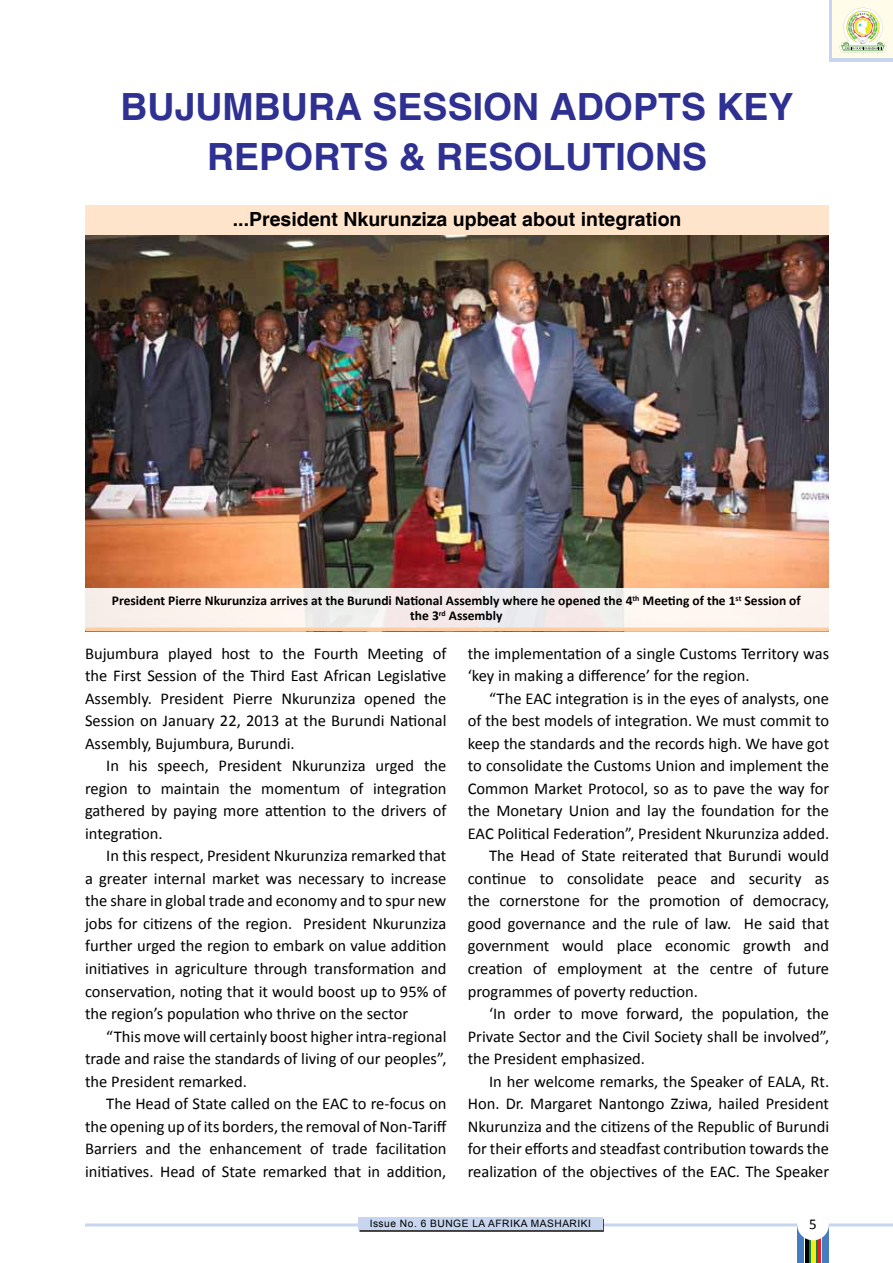
<style>
.page{position:relative;width:893px;height:1263px;background:#fff}
.page>*{position:absolute;margin:0;border:0;box-sizing:border-box;transform-origin:0 0}
.t1{font:700 37.5px/49.5px "Helvetica";color:#2e3092;text-align:center}
.t2{font:700 19.5px "Helvetica";color:#000}
.t3{font:16.5px/22.5px "Calibri";color:#000;text-align:justify}
.t4{font:15px "Calibri";color:#000}
.t5{font:700 13.5px/15px "Calibri";color:#000;text-align:center}
.t6{font:10.2px "Arial";letter-spacing:.05em;color:#000}
</style>
<div class="page">
<hr style="left:85px;top:1223px;width:808px;height:3px;background:#c7d6ee">
<div style="left:360px;top:1219px;width:244px;height:13px;background:#404040"></div>
<div style="left:358px;top:1217px;width:245px;height:13px;background:#c7d6ee"></div>
<hr style="left:816px;top:1226px;width:4px;height:37px;background:#ed1d24">
<svg style="left:810px;top:1240px;width:6px;height:23px"></svg>
<hr style="left:806px;top:1226px;width:3px;height:37px;background:#000">
<div style="left:797px;top:1226px;width:6px;height:37px;background:#457dc0"></div>
<div style="left:823px;top:1226px;width:6px;height:37px;background:#457dc0"></div>
<hr style="left:816px;top:1226px;width:2px;height:37px;background:#0d8442">
<hr style="left:809px;top:1226px;width:1px;height:37px;background:#0d8442">
<div style="left:797px;top:1208px;width:32px;height:32px;background:#fff;border-radius:50%"></div>
<div style="left:829px;top:0;width:64px;height:62px;background:#c7d6ee"></div>
<div style="left:832px;top:0;width:61px;height:58px;background:#fffde9"></div>
<svg style="left:839px;top:8px;width:48px;height:44px"></svg>
<img style="left:85px;top:235px;width:744px;height:353px">
<div style="left:85px;top:206px;width:744px;height:29px;background:#fee4cb"></div>
<div style="left:85px;top:588px;width:744px;height:41px;background:linear-gradient(to right,#f6eeeb,#f9f2ef)"></div>
<svg style="left:85px;top:627px;width:744px;height:4px;background:#fcd2ab"></svg>
<h1 class="t1" style="left:121px;top:84px;width:674px">BUJUMBURA SESSION ADOPTS KEY<br>REPORTS &amp; RESOLUTIONS</h1>
<p class="t2" style="left:233px;top:207px;width:450px">...President Nkurunziza upbeat about integration</p>
<p class="t5" style="left:112px;top:593px;width:690px">President Pierre Nkurunziza arrives at the Burundi National Assembly where he opened the 4<sup>th</sup> Meeting of the 1<sup>st</sup> Session of the 3<sup>rd</sup> Assembly</p>
<p class="t3" style="left:85px;top:641px;width:363px">Bujumbura played host to the Fourth Meeting of the First Session of the Third East African Legislative Assembly. President Pierre Nkurunziza opened the Session on January 22, 2013 at the Burundi National Assembly, Bujumbura, Burundi.</p>
<p class="t3" style="left:85px;top:754px;width:363px;text-indent:21px">In his speech, President Nkurunziza urged the region to maintain the momentum of integration gathered by paying more attention to the drivers of integration.</p>
<p class="t3" style="left:85px;top:844px;width:363px;text-indent:21px">In this respect, President Nkurunziza remarked that a greater internal market was necessary to increase the share in global trade and economy and to spur new jobs for citizens of the region. President Nkurunziza further urged the region to embark on value addition initiatives in agriculture through transformation and conservation, noting that it would boost up to 95% of the region’s population who thrive on the sector</p>
<p class="t3" style="left:85px;top:1024px;width:363px;text-indent:21px">“This move will certainly boost higher intra-regional trade and raise the standards of living of our peoples”, the President remarked.</p>
<p class="t3" style="left:85px;top:1091px;width:363px;text-indent:21px">The Head of State called on the EAC to re-focus on the opening up of its borders, the removal of Non-Tariff Barriers and the enhancement of trade facilitation initiatives. Head of State remarked that in addition,</p>
<p class="t3" style="left:468px;top:641px;width:363px">the implementation of a single Customs Territory was ‘key in making a difference’ for the region.</p>
<p class="t3" style="left:489px;top:686px;width:342px">“The EAC integration is in the eyes of analysts, one</p>
<p class="t3" style="left:468px;top:709px;width:363px">of the best models of integration. We must commit to</p>
<p class="t3" style="left:468px;top:731px;width:363px">keep the standards and the records high. We have got</p>
<p class="t3" style="left:468px;top:754px;width:363px">to consolidate the Customs Union and implement the</p>
<p class="t3" style="left:468px;top:776px;width:363px">Common Market Protocol, so as to pave the way for</p>
<p class="t3" style="left:468px;top:799px;width:363px">the Monetary Union and lay the foundation for the</p>
<p class="t3" style="left:468px;top:821px;width:363px">EAC Political Federation”, President Nkurunziza added.</p>
<p class="t3" style="left:489px;top:844px;width:342px">The Head of State reiterated that Burundi would</p>
<p class="t3" style="left:468px;top:866px;width:363px">continue to consolidate peace and security as</p>
<p class="t3" style="left:468px;top:889px;width:363px">the cornerstone for the promotion of democracy,</p>
<p class="t3" style="left:468px;top:911px;width:363px">good governance and the rule of law. He said that</p>
<p class="t3" style="left:468px;top:934px;width:363px">government would place economic growth and</p>
<p class="t3" style="left:468px;top:956px;width:363px">creation of employment at the centre of future</p>
<p class="t3" style="left:468px;top:979px;width:232px">programmes of poverty reduction.</p>
<p class="t3" style="left:489px;top:1001px;width:342px">‘In order to move forward, the population, the</p>
<p class="t3" style="left:468px;top:1024px;width:363px">Private Sector and the Civil Society shall be involved”,</p>
<p class="t3" style="left:468px;top:1046px;width:179px">the President emphasized.</p>
<p class="t3" style="left:489px;top:1069px;width:342px">In her welcome remarks, the Speaker of EALA, Rt.</p>
<p class="t3" style="left:468px;top:1091px;width:363px">Hon. Dr. Margaret Nantongo Zziwa, hailed President</p>
<p class="t3" style="left:468px;top:1114px;width:363px">Nkurunziza and the citizens of the Republic of Burundi</p>
<p class="t3" style="left:468px;top:1136px;width:363px">for their efforts and steadfast contribution towards the</p>
<p class="t3" style="left:468px;top:1159px;width:363px">realization of the objectives of the EAC. The Speaker</p>
<p class="t6" style="left:370px;top:1217px;width:223px">Issue No. 6 BUNGE LA AFRIKA MASHARIKI</p>
<p class="t4" style="left:809px;top:1214px;width:9px">5</p>
</div>
